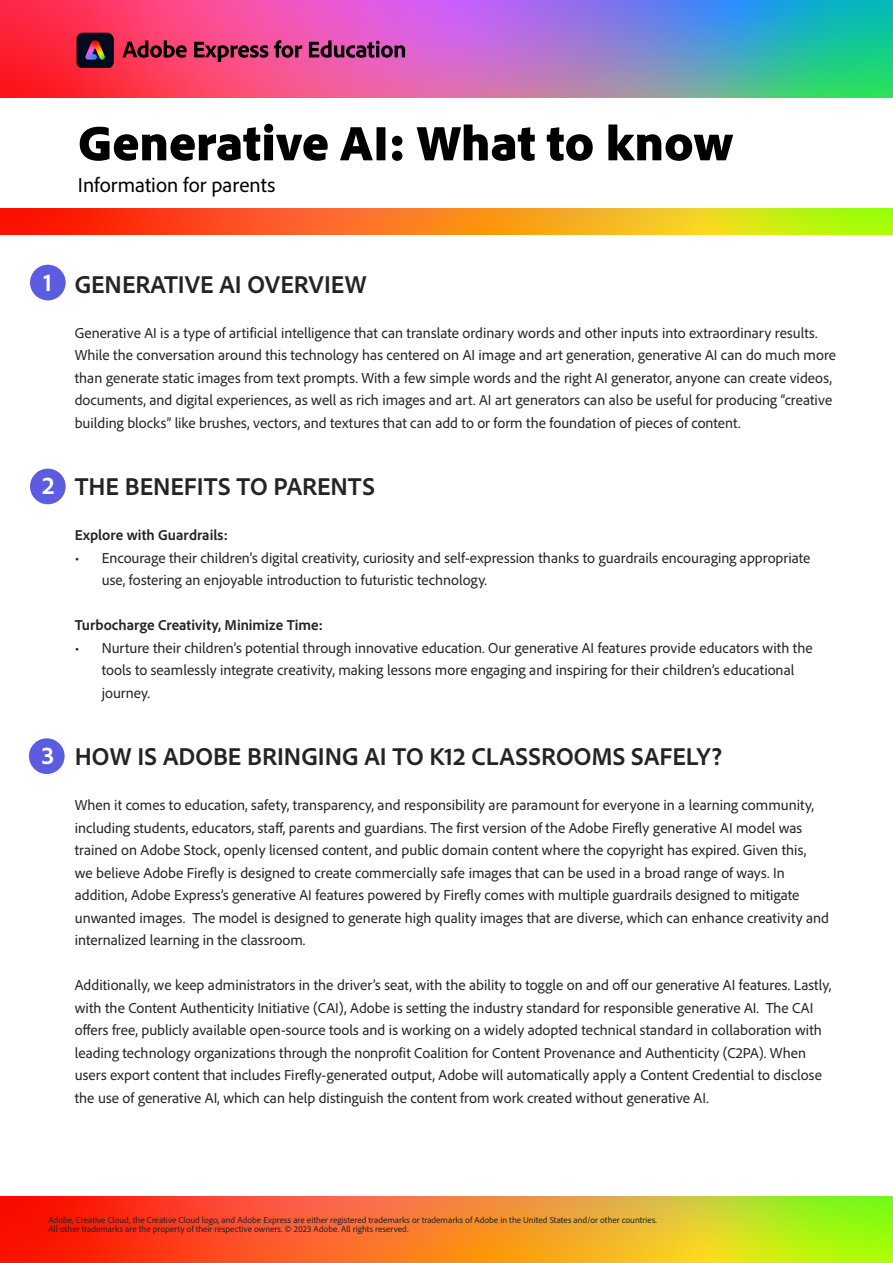
<style>
.page{position:relative;width:893px;height:1263px;background:#fff}
.page>*{position:absolute;margin:0;border:0;box-sizing:border-box;transform-origin:0 0}
.t1{font:900 51px "Adobe Clean";color:#000}
.t2{font:700 25.5px "Adobe Clean";color:#242424}
.t3{font:700 25.5px "Adobe Clean";color:#fff}
.t4{font:21px "Adobe Clean";color:#000}
.t5{font:15px/22.5px "Adobe Clean";color:#242424}
.t6{font:700 15px "Adobe Clean";color:#242424}
.t7{font:9px/9px "Adobe Clean";color:#242424}
</style>
<div class="page">
<img style="left:0;top:0;width:893px;height:235px">
<div style="left:30px;top:265px;width:36px;height:35px;background:#5c5ce0;border-radius:50%"></div>
<div style="left:30px;top:469px;width:36px;height:35px;background:#5c5ce0;border-radius:50%"></div>
<img style="left:0;top:1196px;width:893px;height:67px">
<svg style="left:122px;top:40px;width:65px;height:18px"></svg>
<svg style="left:194px;top:42px;width:74px;height:20px"></svg>
<svg style="left:274px;top:40px;width:28px;height:18px"></svg>
<svg style="left:309px;top:40px;width:96px;height:18px;background:#83346d"></svg>
<img style="left:77px;top:33px;width:37px;height:34px">
<div style="left:0;top:98px;width:893px;height:110px;background:#fff"></div>
<div style="left:29px;top:738px;width:36px;height:36px;background:#5c5ce0;border-radius:50%"></div>
<h1 class="t1" style="left:78px;top:109px;width:657px">Generative AI: What to know</h1>
<h3 class="t4" style="left:78px;top:172px;width:199px">Information for parents</h3>
<h2 class="t3" style="left:44px;top:266px;width:10px">1</h2>
<h2 class="t2" style="left:75px;top:268px;width:293px">GENERATIVE AI OVERVIEW</h2>
<p class="t5" style="left:75px;top:321px;width:763px">Generative AI is a type of artificial intelligence that can translate ordinary words and other inputs into extraordinary results.<br>While the conversation around this technology has centered on AI image and art generation, generative AI can do much more than generate static images from text prompts. With a few simple words and the right AI generator, anyone can create videos, documents, and digital experiences, as well as rich images and art. AI art generators can also be useful for producing “creative building blocks” like brushes, vectors, and textures that can add to or form the foundation of pieces of content.</p>
<h2 class="t3" style="left:42px;top:469px;width:14px">2</h2>
<h2 class="t2" style="left:75px;top:470px;width:302px">THE BENEFITS TO PARENTS</h2>
<p class="t6" style="left:75px;top:525px;width:155px">Explore with Guardrails:</p>
<p class="t5" style="left:102px;top:546px;width:710px;text-indent:-27px">• Encourage their children’s digital creativity, curiosity and self-expression thanks to guardrails encouraging appropriate use, fostering an enjoyable introduction to futuristic technology.</p>
<p class="t6" style="left:75px;top:615px;width:250px">Turbocharge Creativity, Minimize Time:</p>
<p class="t5" style="left:102px;top:636px;width:712px;text-indent:-27px">• Nurture their children’s potential through innovative education. Our generative AI features provide educators with the tools to seamlessly integrate creativity, making lessons more engaging and inspiring for their children’s educational journey.</p>
<h2 class="t3" style="left:41px;top:739px;width:14px">3</h2>
<h2 class="t2" style="left:75px;top:740px;width:649px">HOW IS ADOBE BRINGING AI TO K12 CLASSROOMS SAFELY?</h2>
<p class="t5" style="left:75px;top:793px;width:756px">When it comes to education, safety, transparency, and responsibility are paramount for everyone in a learning community, including students, educators, staff, parents and guardians. The first version of the Adobe Firefly generative AI model was trained on Adobe Stock, openly licensed content, and public domain content where the copyright has expired. Given this,<br>we believe Adobe Firefly is designed to create commercially safe images that can be used in a broad range of ways. In addition, Adobe Express’s generative AI features powered by Firefly comes with multiple guardrails designed to mitigate unwanted images. The model is designed to generate high quality images that are diverse, which can enhance creativity and internalized learning in the classroom.</p>
<p class="t5" style="left:75px;top:973px;width:758px">Additionally, we keep administrators in the driver’s seat, with the ability to toggle on and off our generative AI features. Lastly, with the Content Authenticity Initiative (CAI), Adobe is setting the industry standard for responsible generative AI. The CAI offers free, publicly available open-source tools and is working on a widely adopted technical standard in collaboration with leading technology organizations through the nonprofit Coalition for Content Provenance and Authenticity (C2PA). When users export content that includes Firefly-generated output, Adobe will automatically apply a Content Credential to disclose the use of generative AI, which can help distinguish the content from work created without generative AI.</p>
<p class="t7" style="left:48px;top:1215px;width:610px">Adobe, Creative Cloud, the Creative Cloud logo, and Adobe Express are either registered trademarks or trademarks of Adobe in the United States and/or other countries.<br>All other trademarks are the property of their respective owners. © 2023 Adobe. All rights reserved.</p>
</div>
